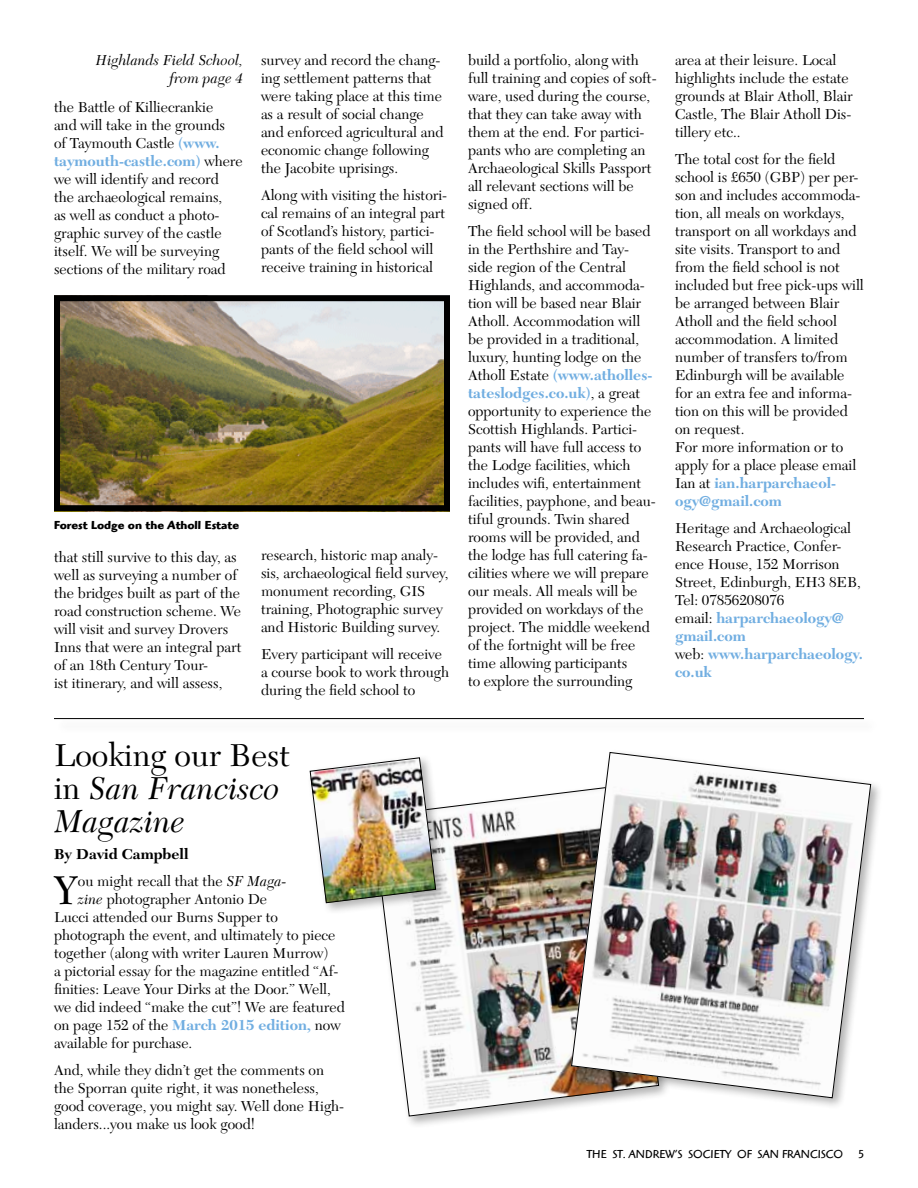
<style>
.page{position:relative;width:918px;height:1188px;background:#fff}
.page>*{position:absolute;margin:0;border:0;box-sizing:border-box;transform-origin:0 0}
.t1{font:41.85px "New Caledonia";color:#000}
.t2{font:italic 33px/33px "New Caledonia";color:#000}
.t3{font:15px/18px "New Caledonia";color:#000}
.t4{font:italic 15px/18px "New Caledonia";color:#000;text-align:right}
.t5{font:700 15px "New Caledonia";color:#000}
.t6{font:12px "Highlander";color:#000}
.t7{font:700 12px "Highlander";color:#000}
.s1{font-weight:700;color:#71aee1}
.s2{font-style:normal}
.s3{font-style:italic}
</style>
<div class="page">
<img style="left:61px;top:302px;width:382px;height:202px">
<div style="left:54px;top:295px;width:396px;height:216px;border:6px solid #000"></div>
<div style="left:55px;top:717px;width:823px;height:18px;background:#000;opacity:.3"></div>
<hr style="left:54px;top:718px;width:810px;height:1px;background:#000">
<div style="left:369px;top:782px;width:302px;height:347px;background:#000;opacity:.3"></div>
<img style="left:372px;top:785px;width:287px;height:332px">
<div style="left:568px;top:749px;width:315px;height:361px;background:#000;opacity:.3"></div>
<img style="left:571px;top:752px;width:301px;height:347px">
<div style="left:307px;top:754px;width:141px;height:161px;background:#000;opacity:.3"></div>
<img style="left:309px;top:757px;width:127px;height:147px">
<p class="t4" style="left:96px;top:51px;width:149px">Highlands Field School, from page 4</p>
<p class="t3" style="left:54px;top:98px;width:190px">the Battle of Killiecrankie<br>and will take in the grounds<br>of Taymouth Castle <span class="s1">(www. taymouth-castle.com)</span> where we will identify and record<br>the archaeological remains,<br>as well as conduct a photo&shy;graphic survey of the castle itself. We will be surveying sections of the military road</p>
<p class="t3" style="left:261px;top:52px;width:184px">survey and record the chang&shy;ing settlement patterns that were taking place at this time as a result of social change and enforced agricultural and economic change following the Jacobite uprisings.</p>
<p class="t3" style="left:261px;top:187px;width:188px">Along with visiting the histori&shy;cal remains of an integral part of Scotland’s history, partici&shy;pants of the field school will receive training in historical</p>
<p class="t7" style="left:54px;top:518px;width:187px">Forest Lodge on the Atholl Estate</p>
<p class="t3" style="left:54px;top:548px;width:189px">that still survive to this day, as well as surveying a number of the bridges built as part of the road construction scheme. We will visit and survey Drovers<br>Inns that were an integral part of an 18th Century Tour-<br>ist itinerary, and will assess,</p>
<p class="t3" style="left:261px;top:547px;width:189px">research, historic map analy&shy;sis, archaeological field survey, monument recording, GIS training, Photographic survey and Historic Building survey.</p>
<p class="t3" style="left:261px;top:646px;width:190px">Every participant will receive a course book to work through during the field school to</p>
<h2 class="t2" style="left:54px;top:740px;width:237px"><span class="s2">Looking our Best in</span> San Francisco<br>Magazine</h2>
<p class="t5" style="left:54px;top:846px;width:136px">By David Campbell</p>
<h1 class="t1" style="left:54px;top:866px;width:26px">Y</h1>
<p class="t3" style="left:78px;top:873px;width:210px">ou might recall that the <span class="s3">SF Maga-</span></p>
<p class="t3" style="left:78px;top:891px;width:191px"><span class="s3">zine</span> photographer Antonio De</p>
<p class="t3" style="left:54px;top:909px;width:225px">Lucci attended our Burns Supper to</p>
<p class="t3" style="left:54px;top:927px;width:283px">photograph the event, and ultimately to piece</p>
<p class="t3" style="left:54px;top:945px;width:276px">together (along with writer Lauren Murrow)</p>
<p class="t3" style="left:54px;top:963px;width:286px">a pictorial essay for the magazine entitled “Af-</p>
<p class="t3" style="left:54px;top:981px;width:278px">finities: Leave Your Dirks at the Door.” Well,</p>
<p class="t3" style="left:54px;top:999px;width:292px">we did indeed “make the cut”! We are featured</p>
<p class="t3" style="left:54px;top:1017px;width:288px">on page 152 of the <span class="s1">March 2015 edition,</span> now</p>
<p class="t3" style="left:54px;top:1035px;width:140px">available for purchase.</p>
<p class="t3" style="left:54px;top:1062px;width:292px">And, while they didn’t get the comments on the Sporran quite right, it was nonetheless, good coverage, you might say. Well done High&shy;landers...you make us look good!</p>
<p class="t3" style="left:468px;top:52px;width:190px">build a portfolio, along with full training and copies of soft&shy;ware, used during the course, that they can take away with them at the end. For partici&shy;pants who are completing an<br>Archaeological Skills Passport all relevant sections will be signed off.</p>
<p class="t3" style="left:468px;top:223px;width:189px">The field school will be based in the Perthshire and Tay&shy;side region of the Central<br>Highlands, and accommoda&shy;tion will be based near Blair<br>Atholl. Accommodation will be provided in a traditional, luxury, hunting lodge on the<br>Atholl Estate <span class="s1">(www.atholles&shy;tateslodges.co.uk)</span>, a great opportunity to experience the<br>Scottish Highlands. Partici&shy;pants will have full access to the Lodge facilities, which includes wifi, entertainment facilities, payphone, and beau&shy;tiful grounds. Twin shared rooms will be provided, and the lodge has full catering fa&shy;cilities where we will prepare our meals. All meals will be provided on workdays of the project. The middle weekend of the fortnight will be free time allowing participants<br>to explore the surrounding</p>
<p class="t3" style="left:675px;top:52px;width:179px">area at their leisure. Local highlights include the estate grounds at Blair Atholl, Blair<br>Castle, The Blair Atholl Dis&shy;tillery etc..</p>
<p class="t3" style="left:675px;top:151px;width:190px">The total cost for the field school is £650 (GBP) per per&shy;son and includes accommoda&shy;tion, all meals on workdays, transport on all workdays and site visits. Transport to and from the field school is not included but free pick-ups will be arranged between Blair<br>Atholl and the field school accommodation. A limited number of transfers to/from<br>Edinburgh will be available for an extra fee and informa&shy;tion on this will be provided on request.<br>For more information or to apply for a place please email<br>Ian at <span class="s1">ian.harparchaeol&shy;ogy@gmail.com</span></p>
<p class="t3" style="left:675px;top:520px;width:190px">Heritage and Archaeological<br>Research Practice, Confer&shy;ence House, 152 Morrison<br>Street, Edinburgh, EH3 8EB,<br>Tel: 07856208076<br>email: <span class="s1">harparchaeology@ gmail.com<br></span>web: <span class="s1">www.harparchaeology. co.uk</span></p>
<p class="t6" style="left:587px;top:1147px;width:258px">TH E ST. ANDREW’S SOCIETY OF SAN FRANCISCO</p>
<p class="t6" style="left:858px;top:1147px;width:7px">5</p>
</div>
